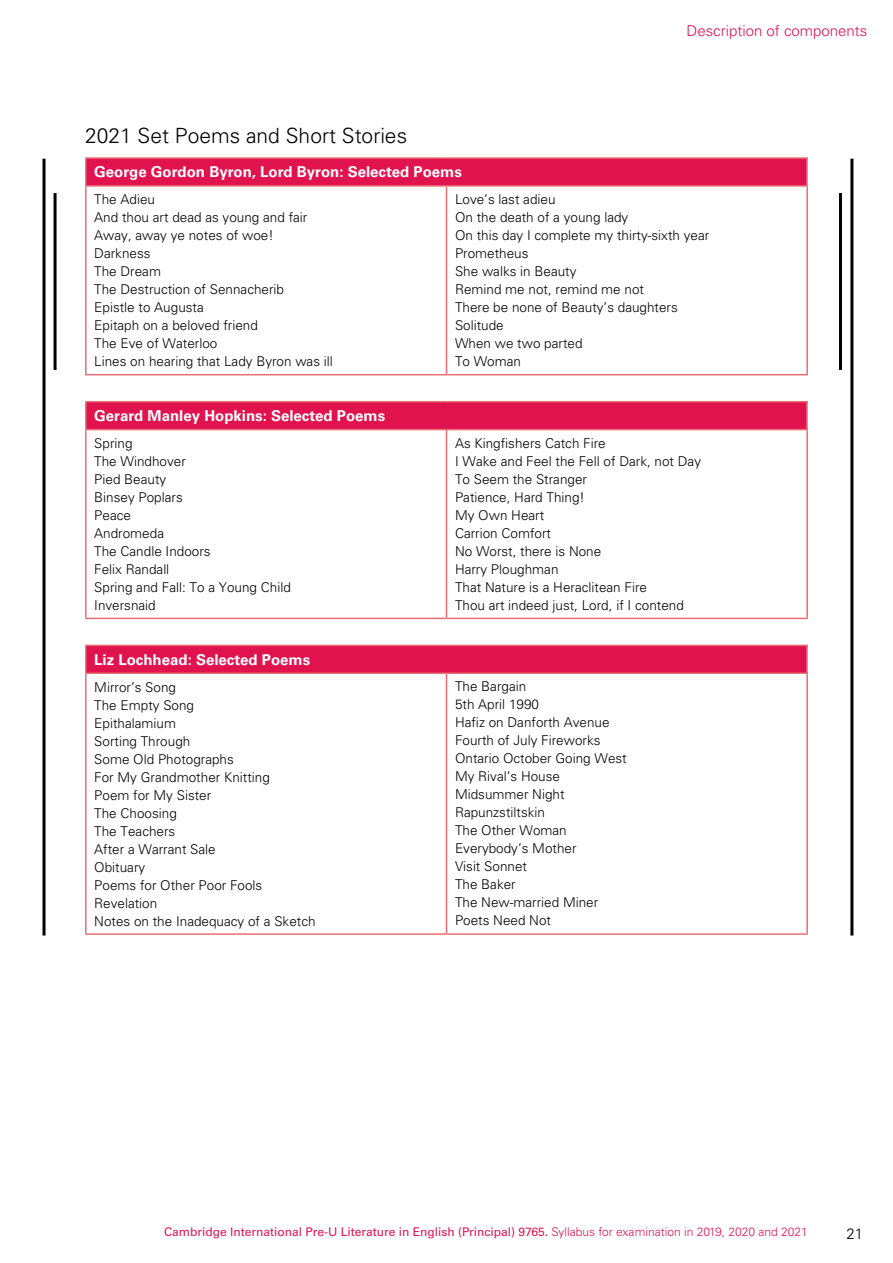
<style>
.page{position:relative;width:893px;height:1263px;background:#fff}
.page>*{position:absolute;margin:0;border:0;box-sizing:border-box;transform-origin:0 0}
.t1{font:300 21px "Univers LT Std";color:#000}
.t2{font:700 15px "Univers LT Std";color:#fff}
.t3{font:300 15px "Univers LT Std";color:#e1134f}
.t4{font:300 15px "Univers LT Std";color:#000}
.t5{font:300 13.5px/18px "Univers LT Std";color:#000}
.t6{font:12px "Univers LT Std";color:#e1134f}
.s1{font-weight:300}
</style>
<div class="page">
<div style="left:86px;top:158px;width:721px;height:28px;background:#e1134f"></div>
<hr style="left:446px;top:187px;width:1px;height:187px;background:#e96d75">
<hr style="left:85px;top:374px;width:361px;height:1px;background:#e96d75">
<hr style="left:446px;top:374px;width:362px;height:1px;background:#e96d75">
<hr style="left:85px;top:187px;width:2px;height:187px;background:#e96d75">
<hr style="left:806px;top:187px;width:2px;height:187px;background:#e96d75">
<hr style="left:85px;top:157px;width:361px;height:2px;background:#e96d75">
<hr style="left:85px;top:159px;width:2px;height:26px;background:#e96d75">
<hr style="left:446px;top:157px;width:362px;height:2px;background:#e96d75">
<hr style="left:85px;top:185px;width:361px;height:2px;background:#e96d75">
<hr style="left:446px;top:185px;width:362px;height:2px;background:#e96d75">
<hr style="left:806px;top:159px;width:2px;height:26px;background:#ee9394">
<div style="left:86px;top:402px;width:721px;height:28px;background:#e1134f"></div>
<hr style="left:446px;top:430px;width:1px;height:188px;background:#e96d75">
<hr style="left:85px;top:618px;width:361px;height:1px;background:#e96d75">
<hr style="left:446px;top:618px;width:362px;height:1px;background:#e96d75">
<hr style="left:85px;top:430px;width:2px;height:188px;background:#e96d75">
<hr style="left:806px;top:430px;width:2px;height:188px;background:#e96d75">
<hr style="left:85px;top:401px;width:361px;height:1px;background:#e96d75">
<hr style="left:85px;top:402px;width:2px;height:27px;background:#e96d75">
<hr style="left:446px;top:401px;width:362px;height:1px;background:#e96d75">
<hr style="left:85px;top:429px;width:361px;height:1px;background:#e96d75">
<hr style="left:446px;top:429px;width:362px;height:1px;background:#e96d75">
<hr style="left:806px;top:402px;width:2px;height:27px;background:#ee9394">
<div style="left:86px;top:645px;width:721px;height:28px;background:#e1134f"></div>
<hr style="left:446px;top:674px;width:1px;height:259px;background:#e96d75">
<hr style="left:85px;top:933px;width:361px;height:2px;background:#e96d75">
<hr style="left:446px;top:933px;width:362px;height:2px;background:#e96d75">
<hr style="left:85px;top:674px;width:2px;height:259px;background:#e96d75">
<hr style="left:806px;top:674px;width:2px;height:259px;background:#e96d75">
<hr style="left:85px;top:645px;width:361px;height:1px;background:#e96d75">
<hr style="left:85px;top:646px;width:2px;height:26px;background:#e96d75">
<hr style="left:446px;top:645px;width:362px;height:1px;background:#e96d75">
<hr style="left:85px;top:672px;width:361px;height:2px;background:#e96d75">
<hr style="left:446px;top:672px;width:362px;height:2px;background:#e96d75">
<hr style="left:806px;top:646px;width:2px;height:26px;background:#ee9394">
<hr style="left:43px;top:159px;width:3px;height:776px;background:#000">
<hr style="left:850px;top:159px;width:3px;height:776px;background:#000">
<hr style="left:54px;top:193px;width:3px;height:177px;background:#000">
<hr style="left:839px;top:193px;width:3px;height:177px;background:#000">
<p class="t3" style="left:687px;top:22px;width:182px">Description of components</p>
<h1 class="t1" style="left:85px;top:123px;width:324px">2021 Set Poems and Short Stories</h1>
<p class="t2" style="left:94px;top:163px;width:369px">George Gordon Byron, Lord Byron: Selected Poems</p>
<p class="t5" style="left:94px;top:190px;width:240px">The Adieu<br>And thou art dead as young and fair<br>Away, away ye notes of woe!<br>Darkness<br>The Dream<br>The Destruction of Sennacherib<br>Epistle to Augusta<br>Epitaph on a beloved friend<br>The Eve of Waterloo<br>Lines on hearing that Lady Byron was ill</p>
<p class="t5" style="left:455px;top:190px;width:256px">Love’s last adieu<br>On the death of a young lady<br>On this day I complete my thirty-sixth year<br>Prometheus<br>She walks in Beauty<br>Remind me not, remind me not<br>There be none of Beauty’s daughters<br>Solitude<br>When we two parted<br>To Woman</p>
<p class="t2" style="left:94px;top:407px;width:292px">Gerard Manley Hopkins: Selected Poems</p>
<p class="t5" style="left:94px;top:434px;width:198px">Spring<br>The Windhover<br>Pied Beauty<br>Binsey Poplars<br>Peace<br>Andromeda<br>The Candle Indoors<br>Felix Randall<br>Spring and Fall: To a Young Child<br>Inversnaid</p>
<p class="t5" style="left:455px;top:434px;width:248px">As Kingfishers Catch Fire<br>I Wake and Feel the Fell of Dark, not Day<br>To Seem the Stranger<br>Patience, Hard Thing!<br>My Own Heart<br>Carrion Comfort<br>No Worst, there is None<br>Harry Ploughman<br>That Nature is a Heraclitean Fire<br>Thou art indeed just, Lord, if I contend</p>
<p class="t2" style="left:94px;top:651px;width:217px">Liz Lochhead: Selected Poems</p>
<p class="t5" style="left:94px;top:678px;width:223px">Mirror’s Song<br>The Empty Song<br>Epithalamium<br>Sorting Through<br>Some Old Photographs<br>For My Grandmother Knitting<br>Poem for My Sister<br>The Choosing<br>The Teachers<br>After a Warrant Sale<br>Obituary<br>Poems for Other Poor Fools<br>Revelation<br>Notes on the Inadequacy of a Sketch</p>
<p class="t5" style="left:455px;top:678px;width:173px">The Bargain<br>5th April 1990<br>Hafiz on Danforth Avenue<br>Fourth of July Fireworks<br>Ontario October Going West<br>My Rival’s House<br>Midsummer Night<br>Rapunzstiltskin<br>The Other Woman<br>Everybody’s Mother<br>Visit Sonnet<br>The Baker<br>The New-married Miner<br>Poets Need Not</p>
<p class="t6" style="left:164px;top:1225px;width:645px">Cambridge International Pre-U Literature in English (Principal) 9765. <span class="s1">Syllabus for examination in 2019, 2020 and 2021</span></p>
<p class="t4" style="left:846px;top:1224px;width:18px">21</p>
</div>
